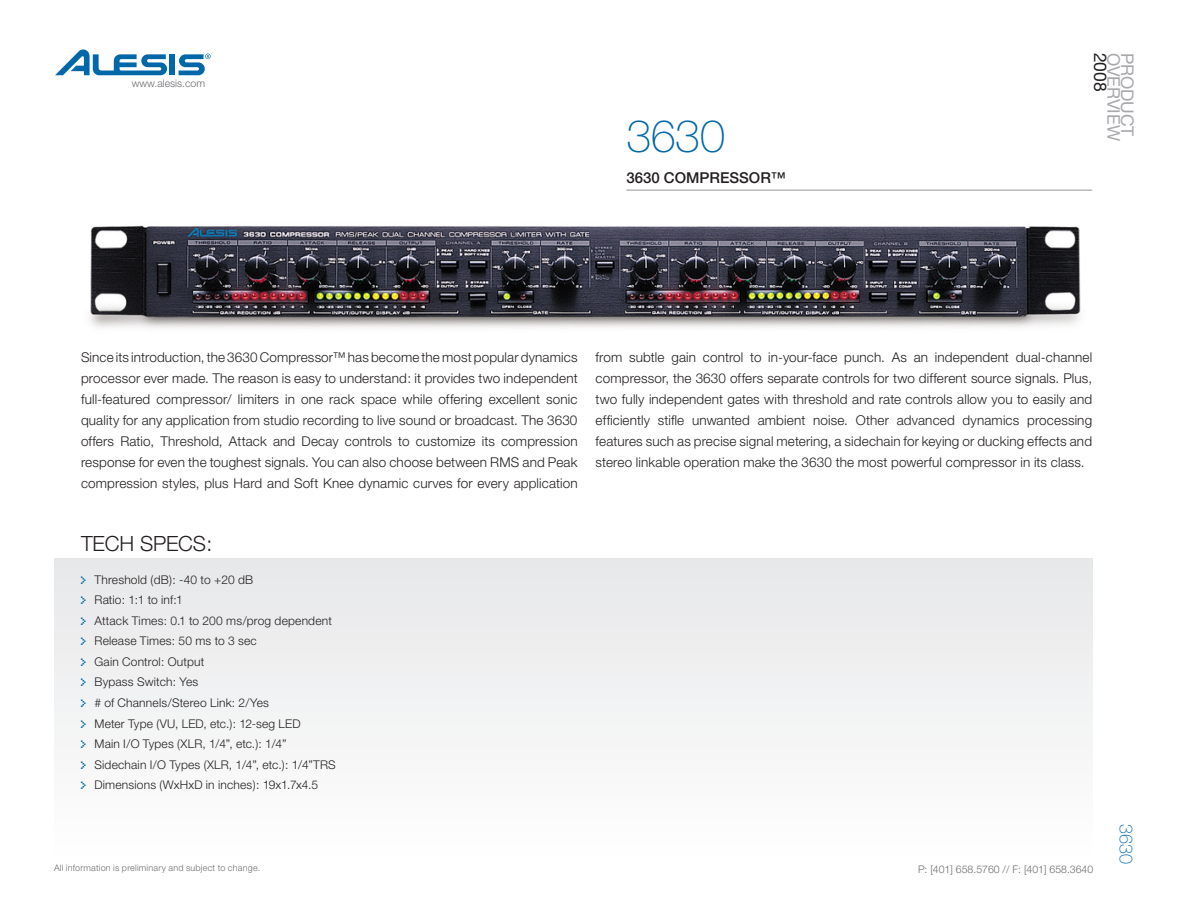
<style>
.page{position:relative;width:1188px;height:918px;background:#fff}
.page>*{position:absolute;margin:0;border:0;box-sizing:border-box;transform-origin:0 0}
.t1{font:100 45px "Helvetica Neue";color:#0068a9}
.Feature_Subhead{font:300 21px "Helvetica Neue";letter-spacing:-.005em;color:#231f20}
.t2{font:100 18px "Helvetica Neue";color:#0068a9}
.t3{font:17.4px "Helvetica Neue";letter-spacing:-.005em;color:#a8a9ad}
.t4{font:17.4px "Helvetica Neue";color:#231f20}
.Descriptor_copy{font:500 15px "Helvetica Neue";color:#231f20}
.first_sentence_body{font:300 13.5px/21px "Helvetica Neue";letter-spacing:.01em;color:#231f20;text-align:justify}
.Feature_copy{font:300 12px "Helvetica Neue";letter-spacing:.015em;color:#231f20}
.Product_Category_hea{font:300 10.5px "Helvetica Neue";color:#6c6d70}
.Body_Copy{font:300 9px "Helvetica Neue";letter-spacing:.025em;color:#6c6d70}
.s1{font-family:"Kroeger 0555";font-weight:400;color:#0068a9}
</style>
<div class="page">
<div style="left:54px;top:559px;width:1038px;height:305px;background:#f2f3f4"></div>
<div style="left:170px;top:54px;width:5px;height:21px;background:#0068a9"></div>
<svg style="left:55px;top:49px;width:112px;height:26px"></svg>
<svg style="left:179px;top:54px;width:32px;height:21px"></svg>
<hr style="left:626px;top:190px;width:466px;height:1px;background:#939598">
<img style="left:90px;top:225px;width:991px;height:103px">
<p class="Product_Category_hea" style="left:132px;top:76px;width:75px">www.alesis.com</p>
<p class="t1" style="left:626px;top:110px;width:100px">3630</p>
<p class="Descriptor_copy" style="left:626px;top:169px;width:161px">3630 COMPRESSOR™</p>
<p class="t4" style="left:1111px;top:53px;width:40px;rotate:90deg">2008</p>
<p class="t3" style="left:1124px;top:53px;width:89px;rotate:90deg">OVERVIEW</p>
<p class="t3" style="left:1138px;top:53px;width:85px;rotate:90deg">PRODUCT</p>
<p class="first_sentence_body" style="left:81px;top:346px;width:498px">Since its introduction, the 3630 Compressor™ has become the most popular dynamics processor ever made. The reason is easy to understand: it provides two independent full-featured compressor/ limiters in one rack space while offering excellent sonic quality for any application from studio recording to live sound or broadcast. The 3630 offers Ratio, Threshold, Attack and Decay controls to customize its compression response for even the toughest signals. You can also choose between RMS and Peak compression styles, plus Hard and Soft Knee dynamic curves for every application</p>
<p class="first_sentence_body" style="left:596px;top:346px;width:498px">from subtle gain control to in-your-face punch. As an independent dual-channel compressor, the 3630 offers separate controls for two different source signals. Plus, two fully independent gates with threshold and rate controls allow you to easily and efficiently stifle unwanted ambient noise. Other advanced dynamics processing features such as precise signal metering, a sidechain for keying or ducking effects and stereo linkable operation make the 3630 the most powerful compressor in its class.</p>
<p class="Feature_Subhead" style="left:81px;top:531px;width:133px">TECH SPECS:</p>
<p class="Feature_copy" style="left:81px;top:572px;width:174px"><span class="s1">&gt;</span> Threshold (dB): -40 to +20 dB</p>
<p class="Feature_copy" style="left:81px;top:593px;width:103px"><span class="s1">&gt;</span> Ratio: 1:1 to inf:1</p>
<p class="Feature_copy" style="left:81px;top:613px;width:252px"><span class="s1">&gt;</span> Attack Times: 0.1 to 200 ms/prog dependent</p>
<p class="Feature_copy" style="left:81px;top:634px;width:177px"><span class="s1">&gt;</span> Release Times: 50 ms to 3 sec</p>
<p class="Feature_copy" style="left:81px;top:654px;width:125px"><span class="s1">&gt;</span> Gain Control: Output</p>
<p class="Feature_copy" style="left:81px;top:675px;width:119px"><span class="s1">&gt;</span> Bypass Switch: Yes</p>
<p class="Feature_copy" style="left:81px;top:695px;width:189px"><span class="s1">&gt;</span> # of Channels/Stereo Link: 2/Yes</p>
<p class="Feature_copy" style="left:81px;top:716px;width:221px"><span class="s1">&gt;</span> Meter Type (VU, LED, etc.): 12-seg LED</p>
<p class="Feature_copy" style="left:81px;top:736px;width:207px"><span class="s1">&gt;</span> Main I/O Types (XLR, 1/4”, etc.): 1/4”</p>
<p class="Feature_copy" style="left:81px;top:757px;width:256px"><span class="s1">&gt;</span> Sidechain I/O Types (XLR, 1/4”, etc.): 1/4”TRS</p>
<p class="Feature_copy" style="left:81px;top:778px;width:239px"><span class="s1">&gt;</span> Dimensions (WxHxD in inches): 19x1.7x4.5</p>
<p class="Body_Copy" style="left:54px;top:863px;width:208px">All information is preliminary and subject to change.</p>
<p class="Product_Category_hea" style="left:918px;top:863px;width:177px">P: [401] 658.5760 // F: [401] 658.3640</p>
<p class="t2" style="left:1137px;top:824px;width:41px;rotate:90deg">3630</p>
</div>
